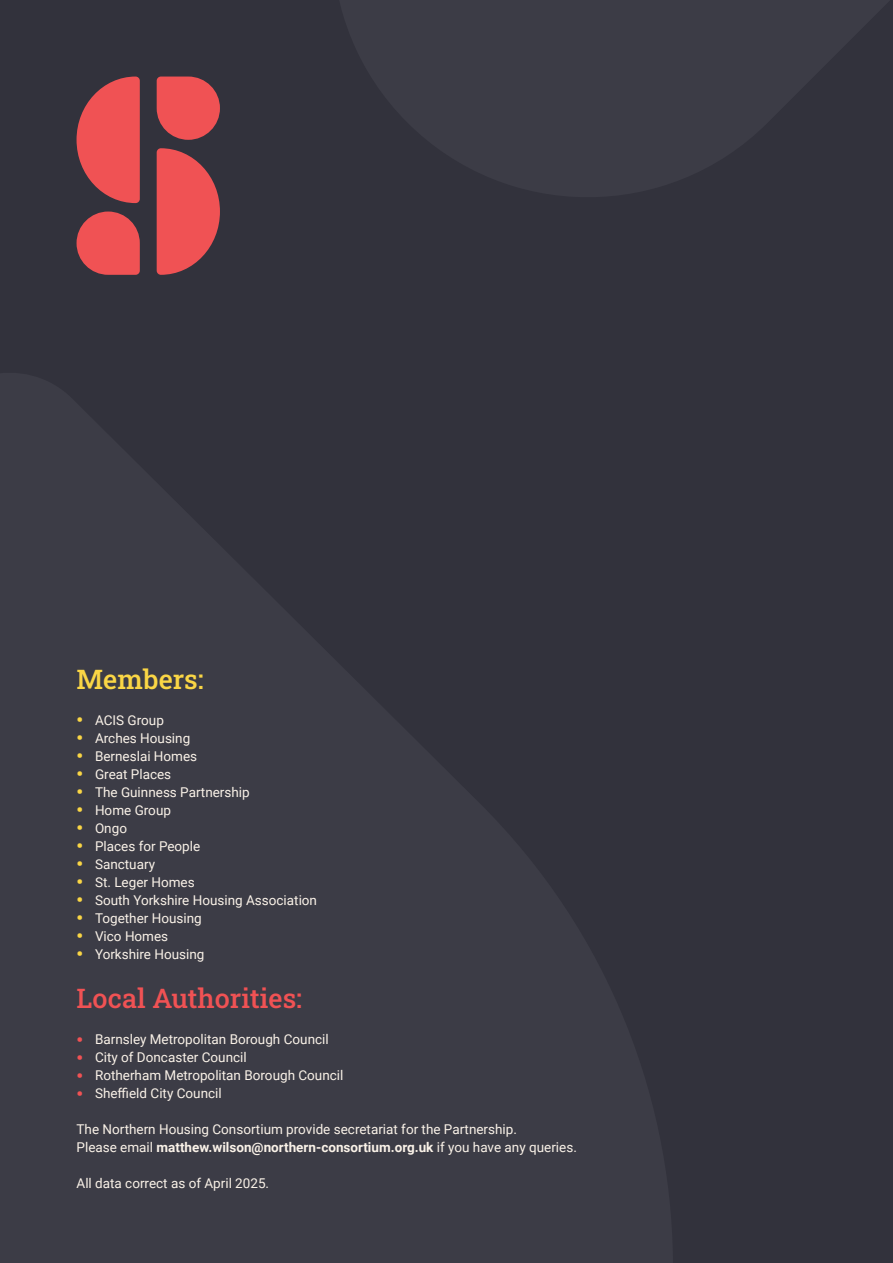
<style>
.page{position:relative;width:893px;height:1263px;background:#32323c}
.page>*{position:absolute;margin:0;border:0;box-sizing:border-box;transform-origin:0 0}
.t1{font:27px "Roboto Slab";color:#f05254}
.t2{font:27px "Roboto Slab";color:#fad645}
.t3{font:13.5px/18px "Roboto";color:#faf2e8}
.s1{font-weight:900;font-size:18px;color:#fad645}
.s2{font-weight:900;font-size:18px;color:#f05254}
.s3{font-weight:700}
</style>
<div class="page">
<svg style="left:157px;top:77px;width:63px;height:63px;background:#d14c50"></svg>
<svg style="left:77px;top:212px;width:63px;height:63px;background:#d24c50"></svg>
<svg style="left:157px;top:148px;width:63px;height:127px"></svg>
<svg style="left:77px;top:77px;width:63px;height:126px"></svg>
<h1 class="t2" style="left:77px;top:660px;width:129px">Members:</h1>
<p class="t3" style="left:77px;top:710px;width:89px"><span class="s1">•</span> ACIS Group</p>
<p class="t3" style="left:77px;top:728px;width:115px"><span class="s1">•</span> Arches Housing</p>
<p class="t3" style="left:77px;top:746px;width:122px"><span class="s1">•</span> Berneslai Homes</p>
<p class="t3" style="left:77px;top:764px;width:96px"><span class="s1">•</span> Great Places</p>
<p class="t3" style="left:77px;top:782px;width:175px"><span class="s1">•</span> The Guinness Partnership</p>
<p class="t3" style="left:77px;top:800px;width:96px"><span class="s1">•</span> Home Group</p>
<p class="t3" style="left:77px;top:818px;width:52px"><span class="s1">•</span> Ongo</p>
<p class="t3" style="left:77px;top:836px;width:125px"><span class="s1">•</span> Places for People</p>
<p class="t3" style="left:77px;top:854px;width:80px"><span class="s1">•</span> Sanctuary</p>
<p class="t3" style="left:77px;top:872px;width:120px"><span class="s1">•</span> St. Leger Homes</p>
<p class="t3" style="left:77px;top:890px;width:242px"><span class="s1">•</span> South Yorkshire Housing Association</p>
<p class="t3" style="left:77px;top:908px;width:127px"><span class="s1">•</span> Together Housing</p>
<p class="t3" style="left:77px;top:926px;width:93px"><span class="s1">•</span> Vico Homes</p>
<p class="t3" style="left:77px;top:944px;width:129px"><span class="s1">•</span> Yorkshire Housing</p>
<h1 class="t1" style="left:77px;top:980px;width:227px">Local Authorities:</h1>
<p class="t3" style="left:77px;top:1030px;width:254px"><span class="s2">•</span> Barnsley Metropolitan Borough Council</p>
<p class="t3" style="left:77px;top:1048px;width:172px"><span class="s2">•</span> City of Doncaster Council</p>
<p class="t3" style="left:77px;top:1066px;width:268px"><span class="s2">•</span> Rotherham Metropolitan Borough Council</p>
<p class="t3" style="left:77px;top:1084px;width:147px"><span class="s2">•</span> Sheffield City Council</p>
<p class="t3" style="left:77px;top:1120px;width:502px">The Northern Housing Consortium provide secretariat for the Partnership.<br>Please email <span class="s3">matthew.wilson@northern-consortium.org.uk</span> if you have any queries.</p>
<p class="t3" style="left:77px;top:1174px;width:194px">All data correct as of April 2025.</p>
</div>
